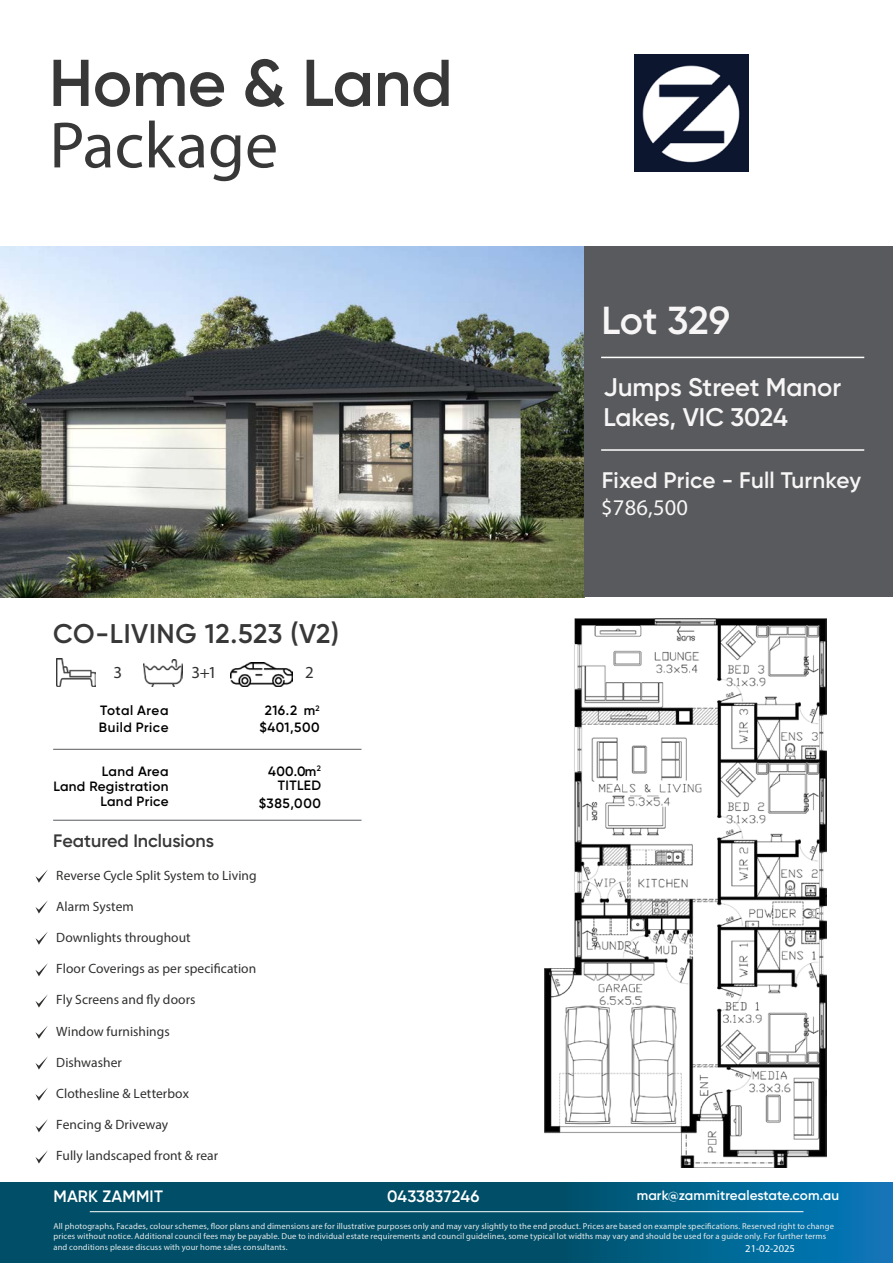
<style>
.page{position:relative;width:893px;height:1263px;background:#fff}
.page>*{position:absolute;margin:0;border:0;box-sizing:border-box;transform-origin:0 0}
.t1{font:600 66px "Gilroy";letter-spacing:-.005em;color:#383838}
.t2{font:66px "Myriad Pro";color:#383838}
.t3{font:600 39px "Gilroy";letter-spacing:-.01em;color:#f7f5f5}
.t4{font:600 27px "Gilroy";letter-spacing:.025em;color:#383838}
.t5{font:600 25.5px/30.6px "Gilroy";color:#f7f5f5}
.t6{font:600 22.5px "Gilroy";letter-spacing:.01em;color:#f7f5f5}
.t7{font:22.5px "Myriad Pro";letter-spacing:.01em;color:#f7f5f5}
.t8{font:600 18px "Gilroy";color:#383838}
.t9{font:16.8px "Myriad Pro";color:#31302f}
.t10{font:600 16.5px "Gilroy";letter-spacing:.01em;color:#fff}
.t11{font:13.5px "Myriad Pro";letter-spacing:.005em;color:#31302f}
.t12{font:600 13.5px/15px "Gilroy";letter-spacing:.025em;color:#000101;text-align:right}
.t13{font:600 13.5px "Gilroy";letter-spacing:.01em;color:#fff}
.t14{font:10.5px "Myriad Pro";color:#fff}
.t15{font:8.55px/10.2px "Myriad Pro";letter-spacing:.015em;color:#e8ebeb}
</style>
<div class="page">
<svg style="left:0;top:1182px;width:893px;height:81px;background:#015778"></svg>
<img style="left:0;top:247px;width:585px;height:350px">
<div style="left:585px;top:247px;width:308px;height:350px;background:#585a5d"></div>
<svg style="left:35px;top:870px;width:13px;height:13px"></svg>
<svg style="left:35px;top:900px;width:13px;height:13px"></svg>
<svg style="left:35px;top:932px;width:13px;height:13px"></svg>
<svg style="left:35px;top:963px;width:13px;height:13px"></svg>
<svg style="left:35px;top:994px;width:13px;height:13px"></svg>
<svg style="left:35px;top:1026px;width:13px;height:13px"></svg>
<svg style="left:35px;top:1056px;width:13px;height:13px"></svg>
<svg style="left:35px;top:1088px;width:13px;height:13px"></svg>
<svg style="left:35px;top:1119px;width:13px;height:13px"></svg>
<svg style="left:35px;top:1150px;width:13px;height:13px"></svg>
<hr style="left:601px;top:449px;width:263px;height:2px;background:#fff">
<hr style="left:601px;top:357px;width:263px;height:1px;background:#fff">
<img style="left:545px;top:619px;width:281px;height:548px">
<hr style="left:53px;top:820px;width:308px;height:1px;background:#585a5d">
<img style="left:143px;top:659px;width:39px;height:27px">
<img style="left:56px;top:658px;width:40px;height:28px">
<img style="left:230px;top:662px;width:63px;height:24px">
<hr style="left:53px;top:749px;width:308px;height:1px;background:#585a5d">
<img style="left:634px;top:54px;width:114px;height:117px">
<hr style="left:90px;top:1211px;width:713px;height:1px;background:#fff">
<h1 class="t1" style="left:49px;top:42px;width:405px">Home &amp; Land</h1>
<h1 class="t2" style="left:49px;top:105px;width:230px">Package</h1>
<h3 class="t4" style="left:53px;top:617px;width:287px">CO-LIVING 12.523 (V2)</h3>
<h3 class="t9" style="left:113px;top:662px;width:10px">3</h3>
<h3 class="t9" style="left:191px;top:662px;width:27px">3+1</h3>
<h3 class="t9" style="left:305px;top:662px;width:10px">2</h3>
<h3 class="t12" style="left:100px;top:703px;width:70px">Total Area</h3>
<h3 class="t12" style="left:265px;top:703px;width:56px">216.2 m<sup>2</sup></h3>
<h3 class="t12" style="left:99px;top:719px;width:71px">Build Price</h3>
<h3 class="t12" style="left:259px;top:719px;width:62px">$401,500</h3>
<h3 class="t12" style="left:53px;top:764px;width:117px">Land Area<br>Land Registration<br>Land Price</h3>
<h3 class="t8" style="left:53px;top:829px;width:162px">Featured Inclusions</h3>
<h3 class="t12" style="left:268px;top:764px;width:54px">400.0m<sup>2</sup></h3>
<h3 class="t12" style="left:278px;top:778px;width:45px">TITLED</h3>
<h3 class="t12" style="left:259px;top:796px;width:64px">$385,000</h3>
<h3 class="t11" style="left:56px;top:867px;width:202px">Reverse Cycle Split System to Living</h3>
<h3 class="t11" style="left:56px;top:898px;width:79px">Alarm System</h3>
<h3 class="t11" style="left:56px;top:929px;width:136px">Downlights throughout</h3>
<h3 class="t11" style="left:56px;top:960px;width:201px">Floor Coverings as per specification</h3>
<h3 class="t11" style="left:56px;top:991px;width:141px">Fly Screens and fly doors</h3>
<h3 class="t11" style="left:56px;top:1023px;width:115px">Window furnishings</h3>
<h3 class="t11" style="left:56px;top:1054px;width:67px">Dishwasher</h3>
<h3 class="t11" style="left:56px;top:1085px;width:134px">Clothesline &amp; Letterbox</h3>
<h3 class="t11" style="left:56px;top:1116px;width:113px">Fencing &amp; Driveway</h3>
<h3 class="t11" style="left:56px;top:1147px;width:163px">Fully landscaped front &amp; rear</h3>
<h2 class="t3" style="left:601px;top:296px;width:130px">Lot 329</h2>
<h3 class="t5" style="left:604px;top:371px;width:239px">Jumps Street Manor<br>Lakes, VIC 3024</h3>
<h3 class="t6" style="left:602px;top:466px;width:261px">Fixed Price - Full Turnkey</h3>
<h3 class="t7" style="left:601px;top:493px;width:89px">$786,500</h3>
<h3 class="t10" style="left:53px;top:1186px;width:111px">MARK ZAMMIT</h3>
<h3 class="t10" style="left:387px;top:1186px;width:94px">0433837246</h3>
<h3 class="t13" style="left:637px;top:1186px;width:204px">mark@zammitrealestate.com.au</h3>
<p class="t15" style="left:53px;top:1221px;width:782px">All photographs, Facades, colour schemes, floor plans and dimensions are for illustrative purposes only and may vary slightly to the end product. Prices are based on example specifications. Reserved right to change prices without notice. Additional council fees may be payable. Due to individual estate requirements and council guidelines, some typical lot widths may vary and should be used for a guide only. For further terms and conditions please discuss with your home sales consultants.</p>
<p class="t14" style="left:745px;top:1242px;width:51px">21-02-2025</p>
</div>
